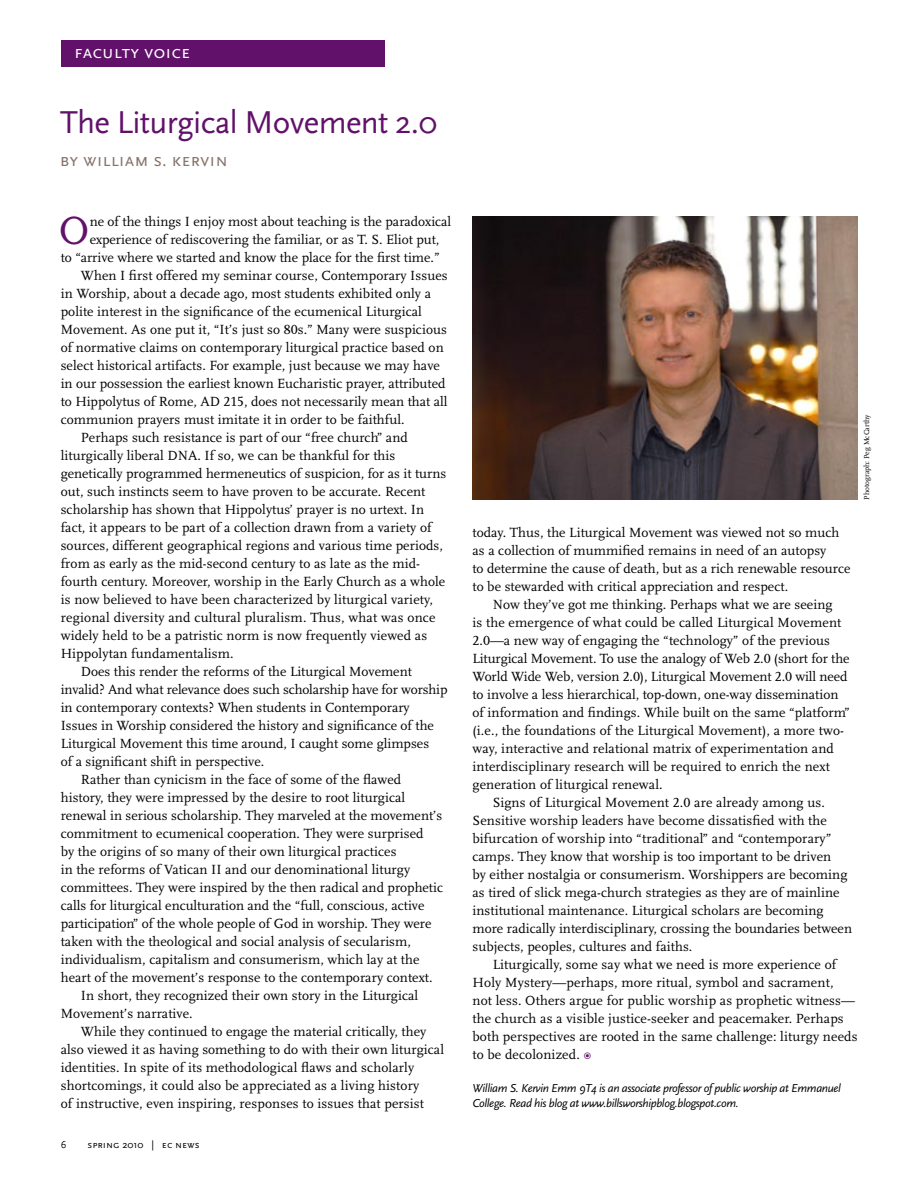
<style>
.page{position:relative;width:918px;height:1188px;background:#fff}
.page>*{position:absolute;margin:0;border:0;box-sizing:border-box;transform-origin:0 0}
.t1{font:41.1px "FF Scala";color:#61116a}
.t2{font:33px "Scala Sans";letter-spacing:-.02em;color:#61116a}
.t3{font:18.75px "Scala Sans Caps";color:#87746a}
.t4{font:18.75px "Scala Sans Caps";color:#fff}
.t5{font:13.8px/18px "Scala LF";letter-spacing:.005em;color:#000}
.t6{font:italic 12px/15px "Scala Sans";letter-spacing:-.03em;color:#000}
.t7{font:10.5px "Scala Sans Caps";color:#000}
.t8{font:10.5px "Scala Sans";color:#000}
.t9{font:7.5px "Scala LF";color:#000}
.s1{font-family:"Scala Sans"}
</style>
<div class="page">
<div style="left:61px;top:40px;width:324px;height:28px;background:#61116a"></div>
<img style="left:472px;top:216px;width:385px;height:284px">
<h3 class="t4" style="left:74px;top:42px;width:117px">faculty voice</h3>
<h2 class="t2" style="left:60px;top:104px;width:379px">The Liturgical Movement 2.0</h2>
<h3 class="t3" style="left:60px;top:149px;width:169px">by william s. kervin</h3>
<h1 class="t1" style="left:59px;top:209px;width:32px">O</h1>
<p class="t5" style="left:90px;top:213px;width:363px">ne of the things I enjoy most about teaching is the paradoxical</p>
<p class="t5" style="left:90px;top:231px;width:351px">experience of rediscovering the familiar, or as T. S. Eliot put,</p>
<p class="t5" style="left:61px;top:249px;width:381px">to “arrive where we started and know the place for the first time.”</p>
<p class="t5" style="left:81px;top:267px;width:368px">When I first offered my seminar course, Contemporary Issues</p>
<p class="t5" style="left:61px;top:285px;width:372px">in Worship, about a decade ago, most students exhibited only a</p>
<p class="t5" style="left:61px;top:303px;width:363px">polite interest in the significance of the ecumenical Liturgical</p>
<p class="t5" style="left:61px;top:321px;width:388px">Movement. As one put it, “It’s just so 80s.” Many were suspicious</p>
<p class="t5" style="left:61px;top:339px;width:385px">of normative claims on contemporary liturgical practice based on</p>
<p class="t5" style="left:61px;top:357px;width:381px">select historical artifacts. For example, just because we may have</p>
<p class="t5" style="left:61px;top:375px;width:386px">in our possession the earliest known Eucharistic prayer, attributed</p>
<p class="t5" style="left:61px;top:393px;width:388px">to Hippolytus of Rome, AD 215, does not necessarily mean that all</p>
<p class="t5" style="left:61px;top:411px;width:345px">communion prayers must imitate it in order to be faithful.</p>
<p class="t5" style="left:81px;top:429px;width:328px">Perhaps such resistance is part of our “free church” and</p>
<p class="t5" style="left:61px;top:447px;width:336px">liturgically liberal DNA. If so, we can be thankful for this</p>
<p class="t5" style="left:61px;top:465px;width:387px">genetically programmed hermeneutics of suspicion, for as it turns</p>
<p class="t5" style="left:61px;top:483px;width:366px">out, such instincts seem to have proven to be accurate. Recent</p>
<p class="t5" style="left:61px;top:501px;width:365px">scholarship has shown that Hippolytus’ prayer is no urtext. In</p>
<p class="t5" style="left:61px;top:519px;width:372px">fact, it appears to be part of a collection drawn from a variety of</p>
<p class="t5" style="left:61px;top:537px;width:384px">sources, different geographical regions and various time periods,</p>
<p class="t5" style="left:61px;top:555px;width:361px">from as early as the mid-second century to as late as the mid-</p>
<p class="t5" style="left:61px;top:573px;width:386px">fourth century. Moreover, worship in the Early Church as a whole</p>
<p class="t5" style="left:61px;top:591px;width:374px">is now believed to have been characterized by liturgical variety,</p>
<p class="t5" style="left:61px;top:609px;width:376px">regional diversity and cultural pluralism. Thus, what was once</p>
<p class="t5" style="left:61px;top:627px;width:368px">widely held to be a patristic norm is now frequently viewed as</p>
<p class="t5" style="left:61px;top:645px;width:175px">Hippolytan fundamentalism.</p>
<p class="t5" style="left:81px;top:663px;width:332px">Does this render the reforms of the Liturgical Movement</p>
<p class="t5" style="left:61px;top:681px;width:388px">invalid? And what relevance does such scholarship have for worship</p>
<p class="t5" style="left:61px;top:699px;width:350px">in contemporary contexts? When students in Contemporary</p>
<p class="t5" style="left:61px;top:717px;width:375px">Issues in Worship considered the history and significance of the</p>
<p class="t5" style="left:61px;top:735px;width:370px">Liturgical Movement this time around, I caught some glimpses</p>
<p class="t5" style="left:61px;top:753px;width:205px">of a significant shift in perspective.</p>
<p class="t5" style="left:81px;top:771px;width:322px">Rather than cynicism in the face of some of the flawed</p>
<p class="t5" style="left:61px;top:789px;width:346px">history, they were impressed by the desire to root liturgical</p>
<p class="t5" style="left:61px;top:807px;width:383px">renewal in serious scholarship. They marveled at the movement’s</p>
<p class="t5" style="left:61px;top:825px;width:364px">commitment to ecumenical cooperation. They were surprised</p>
<p class="t5" style="left:61px;top:843px;width:337px">by the origins of so many of their own liturgical practices</p>
<p class="t5" style="left:61px;top:861px;width:351px">in the reforms of Vatican II and our denominational liturgy</p>
<p class="t5" style="left:61px;top:879px;width:384px">committees. They were inspired by the then radical and prophetic</p>
<p class="t5" style="left:61px;top:897px;width:365px">calls for liturgical enculturation and the “full, conscious, active</p>
<p class="t5" style="left:61px;top:915px;width:372px">participation” of the whole people of God in worship. They were</p>
<p class="t5" style="left:61px;top:933px;width:352px">taken with the theological and social analysis of secularism,</p>
<p class="t5" style="left:61px;top:951px;width:360px">individualism, capitalism and consumerism, which lay at the</p>
<p class="t5" style="left:61px;top:969px;width:373px">heart of the movement’s response to the contemporary context.</p>
<p class="t5" style="left:81px;top:987px;width:339px">In short, they recognized their own story in the Liturgical</p>
<p class="t5" style="left:61px;top:1005px;width:133px">Movement’s narrative.</p>
<p class="t5" style="left:81px;top:1023px;width:347px">While they continued to engage the material critically, they</p>
<p class="t5" style="left:61px;top:1041px;width:385px">also viewed it as having something to do with their own liturgical</p>
<p class="t5" style="left:61px;top:1059px;width:355px">identities. In spite of its methodological flaws and scholarly</p>
<p class="t5" style="left:61px;top:1077px;width:360px">shortcomings, it could also be appreciated as a living history</p>
<p class="t5" style="left:61px;top:1095px;width:365px">of instructive, even inspiring, responses to issues that persist</p>
<p class="t8" style="left:61px;top:1138px;width:7px">6</p>
<p class="t7" style="left:87px;top:1138px;width:114px">spring <span class="s1">2010</span> | ec news</p>
<p class="t9" style="left:863px;top:500px;width:86px;rotate:-90deg">Photograph: Peg McCarthy</p>
<p class="t5" style="left:472px;top:524px;width:379px">today. Thus, the Liturgical Movement was viewed not so much as a collection of mummified remains in need of an autopsy<br>to determine the cause of death, but as a rich renewable resource to be stewarded with critical appreciation and respect.</p>
<p class="t5" style="left:493px;top:596px;width:341px">Now they’ve got me thinking. Perhaps what we are seeing</p>
<p class="t5" style="left:472px;top:614px;width:370px">is the emergence of what could be called Liturgical Movement</p>
<p class="t5" style="left:472px;top:632px;width:359px">2.0—a new way of engaging the “technology” of the previous</p>
<p class="t5" style="left:472px;top:650px;width:379px">Liturgical Movement. To use the analogy of Web 2.0 (short for the</p>
<p class="t5" style="left:472px;top:668px;width:377px">World Wide Web, version 2.0), Liturgical Movement 2.0 will need</p>
<p class="t5" style="left:472px;top:686px;width:367px">to involve a less hierarchical, top-down, one-way dissemination</p>
<p class="t5" style="left:472px;top:704px;width:379px">of information and findings. While built on the same “platform”</p>
<p class="t5" style="left:472px;top:722px;width:373px">(i.e., the foundations of the Liturgical Movement), a more two-</p>
<p class="t5" style="left:472px;top:740px;width:363px">way, interactive and relational matrix of experimentation and</p>
<p class="t5" style="left:472px;top:758px;width:359px">interdisciplinary research will be required to enrich the next</p>
<p class="t5" style="left:472px;top:776px;width:192px">generation of liturgical renewal.</p>
<p class="t5" style="left:493px;top:794px;width:334px">Signs of Liturgical Movement 2.0 are already among us.</p>
<p class="t5" style="left:472px;top:812px;width:356px">Sensitive worship leaders have become dissatisfied with the</p>
<p class="t5" style="left:472px;top:830px;width:360px">bifurcation of worship into “traditional” and “contemporary”</p>
<p class="t5" style="left:472px;top:848px;width:360px">camps. They know that worship is too important to be driven</p>
<p class="t5" style="left:472px;top:866px;width:376px">by either nostalgia or consumerism. Worshippers are becoming</p>
<p class="t5" style="left:472px;top:884px;width:369px">as tired of slick mega-church strategies as they are of mainline</p>
<p class="t5" style="left:472px;top:901px;width:353px">institutional maintenance. Liturgical scholars are becoming</p>
<p class="t5" style="left:472px;top:919px;width:381px">more radically interdisciplinary, crossing the boundaries between</p>
<p class="t5" style="left:472px;top:937px;width:221px">subjects, peoples, cultures and faiths.</p>
<p class="t5" style="left:493px;top:955px;width:345px">Liturgically, some say what we need is more experience of</p>
<p class="t5" style="left:472px;top:973px;width:362px">Holy Mystery—perhaps, more ritual, symbol and sacrament,</p>
<p class="t5" style="left:472px;top:991px;width:384px">not less. Others argue for public worship as prophetic witness—</p>
<p class="t5" style="left:472px;top:1009px;width:373px">the church as a visible justice-seeker and peacemaker. Perhaps</p>
<p class="t5" style="left:472px;top:1027px;width:387px">both perspectives are rooted in the same challenge: liturgy needs</p>
<p class="t5" style="left:472px;top:1045px;width:109px">to be decolonized.</p>
<p class="t6" style="left:472px;top:1081px;width:370px">William S. Kervin Emm 9T4 is an associate professor of public worship at Emmanuel<br>College. Read his blog at www.billsworshipblog.blogspot.com.</p>
</div>
